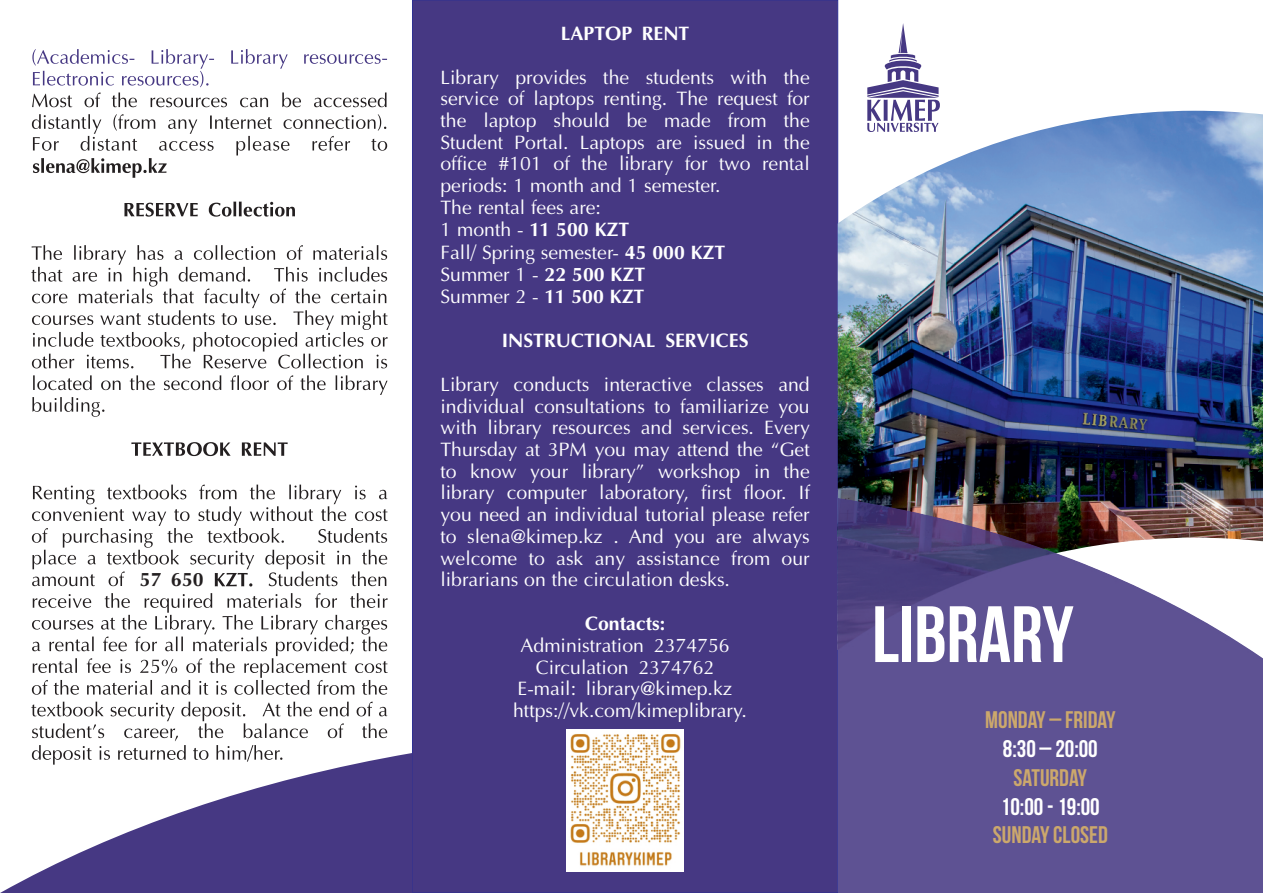
<style>
.page{position:relative;width:1263px;height:893px;background:#fff}
.page>*{position:absolute;margin:0;border:0;box-sizing:border-box;transform-origin:0 0}
.t1{font:700 79.65px "Bebas Neue";color:#fff}
.t2{font:700 24px "Bebas Neue";color:#cca86c}
.t3{font:700 24px "Bebas Neue";color:#fff}
.t4{font:19.5px/21.8px "AG Optima Cyr Roman";color:#fff}
.t5{font:700 19.5px "AG Optima Cyr";color:#fff}
.t6{font:700 19.5px "AG Opt Cyrillic";color:#231f20}
.s1{font-family:"AG Optima Cyr Roman";font-weight:400}
.s2{font-family:"AG Optima Cyr";font-weight:700}
</style>
<div class="page">
<div style="left:412px;top:0;width:426px;height:893px;background:#463883"></div>
<svg style="left:0;top:753px;width:412px;height:140px;fill:#463883"></svg>
<img style="left:838px;top:111px;width:425px;height:387px">
<img style="left:838px;top:498px;width:425px;height:395px">
<svg style="left:867px;top:23px;width:73px;height:109px"></svg>
<svg style="left:31px;top:245px;width:357px;height:211px"></svg>
<svg style="left:31px;top:485px;width:357px;height:280px"></svg>
<svg style="left:32px;top:49px;width:355px;height:168px"></svg>
<img style="left:567px;top:730px;width:116px;height:142px">
<p class="t6" style="left:140px;top:572px;width:65px">57 650</p>
<p class="t5" style="left:561px;top:25px;width:130px">LAPTOP RENT</p>
<p class="t4" style="left:440px;top:68px;width:371px">Library provides the students with the service of laptops renting. The request for the laptop should be made from the Student Portal. Laptops are issued in the office #101 of the library for two rental periods: 1 month and 1 semester.<br>The rental fees are:</p>
<p class="t5" style="left:440px;top:221px;width:190px"><span class="s1">1 month -</span> 11 500 KZT</p>
<p class="t4" style="left:440px;top:243px;width:286px;line-height:22.4px">Fall/ Spring semester- <span class="s2">45 000 KZT<br></span>Summer 1 - <span class="s2">22 500 KZT<br></span>Summer 2 - <span class="s2">11 500 KZT</span></p>
<p class="t5" style="left:502px;top:333px;width:248px">INSTRUCTIONAL SERVICES</p>
<p class="t4" style="left:440px;top:375px;width:371px;text-align:justify">Library conducts interactive classes and individual consultations to familiarize you with library resources and services. Every Thursday at 3PM you may attend the “Get to know your library” workshop in the library computer laboratory, first floor. If you need an individual tutorial please refer to slena@kimep.kz . And you are always welcome to ask any assistance from our librarians on the circulation desks.</p>
<p class="t5" style="left:585px;top:616px;width:82px">Contacts:</p>
<p class="t4" style="left:513px;top:636px;width:235px;text-align:center">Administration 2374756<br>Circulation 2374762<br>E-mail: library@kimep.kz https://vk.com/kimeplibrary.</p>
<h1 class="t1" style="left:872px;top:602px;width:203px">LIBRARY</h1>
<p class="t2" style="left:985px;top:710px;width:132px">MONDAY – FRIDAY</p>
<p class="t3" style="left:1003px;top:739px;width:96px">8:30 – 20:00</p>
<p class="t2" style="left:1014px;top:768px;width:75px">SATURDAY</p>
<p class="t3" style="left:1001px;top:797px;width:100px">10:00 - 19:00</p>
<p class="t2" style="left:993px;top:825px;width:116px">SUNDAY CLOSED</p>
</div>
